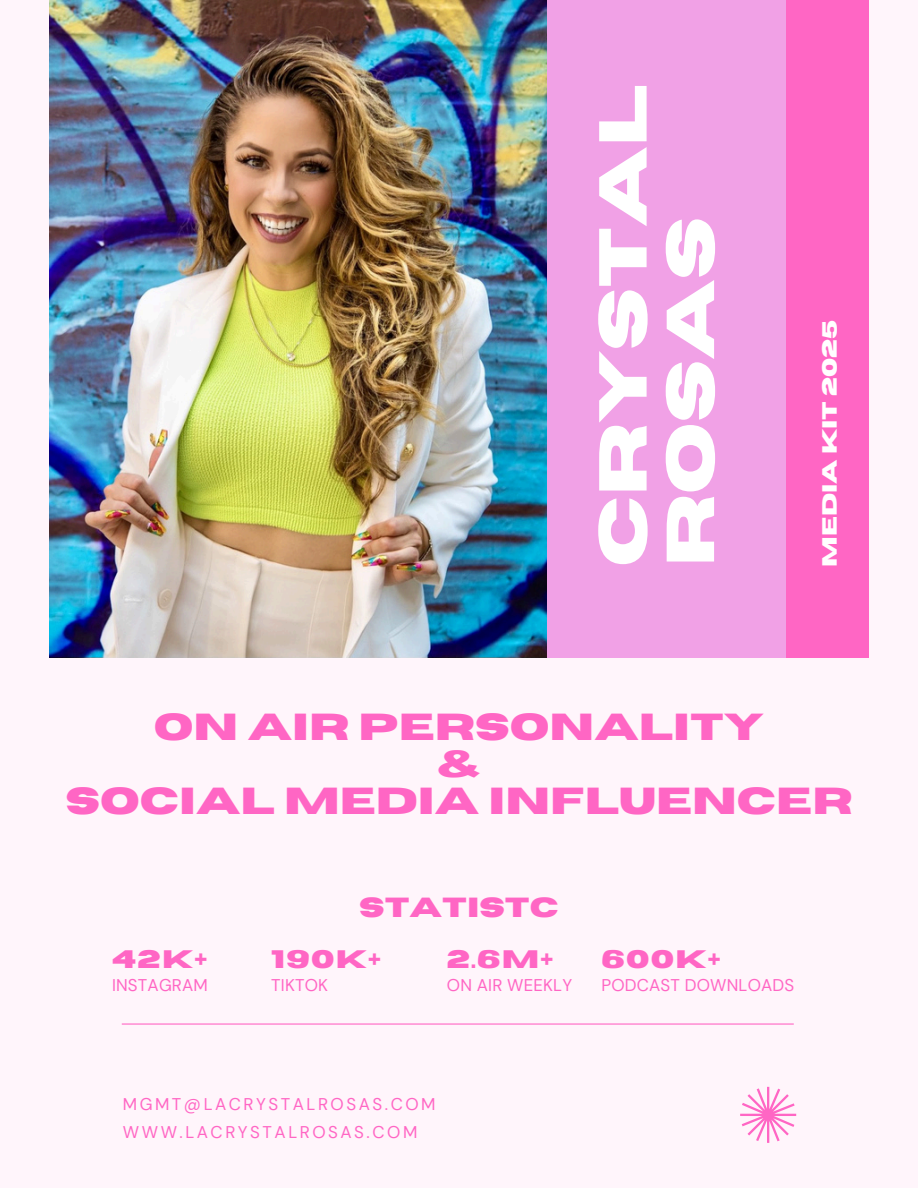
<style>
.page{position:relative;width:918px;height:1188px;background:#fff5fb}
.page>*{position:absolute;margin:0;border:0;box-sizing:border-box;transform-origin:0 0}
.t1{font:700 67.65px/67.5px "Horizon";color:#fff}
.t2{font:700 37.5px/37.2px "Horizon";color:#ff66c4;text-align:center}
.t3{font:700 27.6px "Horizon";color:#ff66c4}
.t4{font:700 25.2px "Horizon";letter-spacing:.05em;color:#ff66c4}
.t5{font:700 20.55px "Horizon";color:#fff}
.t6{font:16.95px "DM Sans";letter-spacing:.15em;color:#ff66c4}
.t7{font:16.95px "DM Sans";letter-spacing:.01em;color:#ff66c4}
.t8{font:16.95px "DM Sans";letter-spacing:.08em;color:#ff66c4}
</style>
<div class="page">
<div style="left:787px;top:0;width:82px;height:658px;background:#ff66c4"></div>
<div style="left:376px;top:0;width:410px;height:657px;background:#f1a1e6"></div>
<img style="left:49px;top:1px;width:498px;height:657px">
<hr style="left:122px;top:1023px;width:672px;height:2px;background:#ff66c4">
<svg style="left:740px;top:1087px;width:56px;height:56px"></svg>
<p class="t1" style="left:591px;top:567px;width:484px;rotate:-90deg">CRYSTAL<br>ROSAS</p>
<h1 class="t5" style="left:820px;top:567px;width:249px;rotate:-90deg">MEDIA KIT 2025</h1>
<p class="t2" style="left:65px;top:709px;width:789px">ON AIR PERSONALITY<br>&amp;<br>SOCIAL MEDIA INFLUENCER</p>
<p class="t3" style="left:359px;top:894px;width:201px">STATISTC</p>
<p class="t4" style="left:112px;top:946px;width:97px">42K+</p>
<h3 class="t4" style="left:271px;top:946px;width:111px">190K+</h3>
<h4 class="t4" style="left:447px;top:946px;width:108px">2.6M+</h4>
<h5 class="t7" style="left:112px;top:974px;width:97px">INSTAGRAM</h5>
<h3 class="t8" style="left:271px;top:974px;width:58px">TIKTOK</h3>
<h2 class="t7" style="left:447px;top:974px;width:127px">ON AIR WEEKLY</h2>
<h3 class="t4" style="left:601px;top:946px;width:121px">600K+</h3>
<p class="t7" style="left:601px;top:974px;width:194px">PODCAST DOWNLOADS</p>
<h3 class="t6" style="left:123px;top:1093px;width:314px">MGMT@LACRYSTALROSAS.COM</h3>
<p class="t6" style="left:123px;top:1121px;width:296px">WWW.LACRYSTALROSAS.COM</p>
</div>
